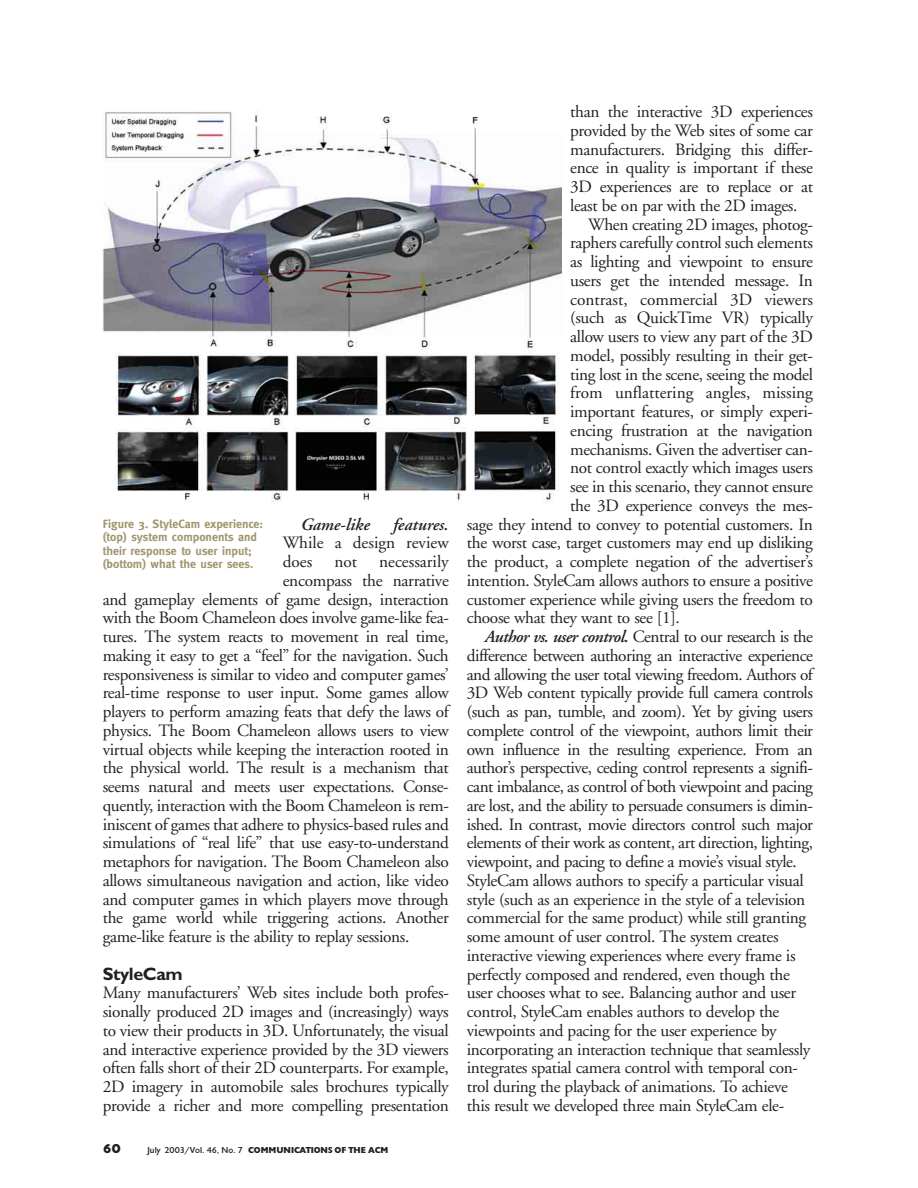
<style>
.page{position:relative;width:918px;height:1188px;background:#fff}
.page>*{position:absolute;margin:0;border:0;box-sizing:border-box;transform-origin:0 0}
.t1{font:700 18px "Gill Sans";letter-spacing:-.02em;color:#231f20}
.t2{font:17.25px/18.8px "Adobe Garamond";letter-spacing:-.02em;color:#231f20;text-align:justify}
.t3{font:17.25px/18.8px "Adobe Garamond";color:#231f20}
.t4{font:italic 600 17.25px "Adobe Garamond";color:#231f20}
.t5{font:900 13.5px "Gill";color:#231f20}
.t6{font:700 12px/13.5px "Meta";color:#9e966e}
.t7{font:900 9px "Gill";color:#231f20}
.s1{font-weight:400}
.s2{font-weight:600;font-style:italic}
</style>
<div class="page">
<img style="left:103px;top:112px;width:458px;height:391px">
<p class="t4" style="left:301px;top:517px;width:70px">Game-like</p>
<p class="t4" style="left:393px;top:517px;width:57px">features.</p>
<p class="t3" style="left:283px;top:535px;width:168px">While a design review does</p>
<p class="t6" style="left:103px;top:518px;width:162px">Figure 3. StyleCam experience: (top) system components and their response to user input; (bottom) what the user sees.</p>
<p class="t2" style="left:334px;top:554px;width:24px">not</p>
<p class="t3" style="left:379px;top:554px;width:71px">necessarily</p>
<p class="t2" style="left:283px;top:572px;width:168px">encompass the narrative</p>
<p class="t2" style="left:103px;top:591px;width:348px">and gameplay elements of game design, interaction</p>
<p class="t2" style="left:103px;top:610px;width:348px">with the Boom Chameleon does involve game-like fea-</p>
<p class="t2" style="left:103px;top:629px;width:348px">tures. The system reacts to movement in real time,</p>
<p class="t2" style="left:103px;top:647px;width:348px">making it easy to get a “feel” for the navigation. Such</p>
<p class="t2" style="left:103px;top:666px;width:348px">responsiveness is similar to video and computer games’</p>
<p class="t2" style="left:103px;top:685px;width:348px">real-time response to user input. Some games allow</p>
<p class="t2" style="left:103px;top:704px;width:348px">players to perform amazing feats that defy the laws of</p>
<p class="t2" style="left:103px;top:723px;width:348px">physics. The Boom Chameleon allows users to view</p>
<p class="t2" style="left:103px;top:741px;width:348px">virtual objects while keeping the interaction rooted in</p>
<p class="t2" style="left:103px;top:760px;width:348px">the physical world. The result is a mechanism that</p>
<p class="t2" style="left:103px;top:779px;width:348px">seems natural and meets user expectations. Conse-</p>
<p class="t2" style="left:103px;top:798px;width:348px">quently, interaction with the Boom Chameleon is rem-</p>
<p class="t2" style="left:103px;top:816px;width:348px">iniscent of games that adhere to physics-based rules and</p>
<p class="t2" style="left:103px;top:835px;width:348px">simulations of “real life” that use easy-to-understand</p>
<p class="t2" style="left:103px;top:854px;width:348px">metaphors for navigation. The Boom Chameleon also</p>
<p class="t2" style="left:103px;top:873px;width:348px">allows simultaneous navigation and action, like video</p>
<p class="t2" style="left:103px;top:891px;width:348px">and computer games in which players move through</p>
<p class="t2" style="left:103px;top:910px;width:348px">the game world while triggering actions. Another</p>
<p class="t2" style="left:103px;top:929px;width:308px">game-like feature is the ability to replay sessions.</p>
<p class="t1" style="left:103px;top:967px;width:82px">StyleCam</p>
<p class="t2" style="left:103px;top:985px;width:348px">Many manufacturers’ Web sites include both profes&shy;sionally produced 2D images and (increasingly) ways to view their products in 3D. Unfortunately, the visual and interactive experience provided by the 3D viewers often falls short of their 2D counterparts. For example, 2D imagery in automobile sales brochures typically provide a richer and more compelling presentation</p>
<p class="t5" style="left:103px;top:1144px;width:19px">60</p>
<p class="t7" style="left:147px;top:1147px;width:243px"><span class="s1">July 2003/Vol. 46, No. 7</span> COMMUNICATIONS OF THE ACM</p>
<p class="t2" style="left:570px;top:104px;width:244px">than the interactive 3D experiences</p>
<p class="t2" style="left:570px;top:122px;width:244px">provided by the Web sites of some car</p>
<p class="t2" style="left:570px;top:141px;width:244px">manufacturers. Bridging this differ-</p>
<p class="t2" style="left:570px;top:160px;width:244px">ence in quality is important if these</p>
<p class="t2" style="left:570px;top:179px;width:244px">3D experiences are to replace or at</p>
<p class="t2" style="left:570px;top:198px;width:229px">least be on par with the 2D images.</p>
<p class="t2" style="left:588px;top:216px;width:226px">When creating 2D images, photog-</p>
<p class="t2" style="left:570px;top:235px;width:244px">raphers carefully control such elements</p>
<p class="t2" style="left:570px;top:254px;width:244px">as lighting and viewpoint to ensure</p>
<p class="t2" style="left:570px;top:273px;width:244px">users get the intended message. In</p>
<p class="t3" style="left:570px;top:291px;width:244px">contrast, commercial 3D viewers</p>
<p class="t2" style="left:570px;top:310px;width:244px">(such as QuickTime VR) typically</p>
<p class="t2" style="left:570px;top:329px;width:244px">allow users to view any part of the 3D</p>
<p class="t2" style="left:570px;top:348px;width:244px">model, possibly resulting in their get-</p>
<p class="t2" style="left:570px;top:366px;width:244px">ting lost in the scene, seeing the model</p>
<p class="t3" style="left:570px;top:385px;width:244px">from unflattering angles, missing</p>
<p class="t2" style="left:570px;top:404px;width:244px">important features, or simply experi-</p>
<p class="t2" style="left:570px;top:423px;width:244px">encing frustration at the navigation</p>
<p class="t2" style="left:570px;top:441px;width:244px">mechanisms. Given the advertiser can-</p>
<p class="t2" style="left:570px;top:460px;width:244px">not control exactly which images users</p>
<p class="t2" style="left:570px;top:479px;width:244px">see in this scenario, they cannot ensure</p>
<p class="t2" style="left:570px;top:498px;width:244px">the 3D experience conveys the mes-</p>
<p class="t2" style="left:467px;top:516px;width:348px">sage they intend to convey to potential customers. In</p>
<p class="t2" style="left:467px;top:535px;width:348px">the worst case, target customers may end up disliking</p>
<p class="t2" style="left:467px;top:554px;width:348px">the product, a complete negation of the advertiser’s</p>
<p class="t2" style="left:467px;top:573px;width:348px">intention. StyleCam allows authors to ensure a positive</p>
<p class="t2" style="left:467px;top:591px;width:348px">customer experience while giving users the freedom to</p>
<p class="t2" style="left:467px;top:610px;width:215px">choose what they want to see [1].</p>
<p class="t2" style="left:485px;top:629px;width:330px"><span class="s2">Author vs. user control.</span> Central to our research is the</p>
<p class="t2" style="left:467px;top:648px;width:348px">difference between authoring an interactive experience</p>
<p class="t2" style="left:467px;top:666px;width:348px">and allowing the user total viewing freedom. Authors of</p>
<p class="t2" style="left:467px;top:685px;width:348px">3D Web content typically provide full camera controls</p>
<p class="t2" style="left:467px;top:704px;width:348px">(such as pan, tumble, and zoom). Yet by giving users</p>
<p class="t2" style="left:467px;top:723px;width:348px">complete control of the viewpoint, authors limit their</p>
<p class="t2" style="left:467px;top:741px;width:348px">own influence in the resulting experience. From an</p>
<p class="t2" style="left:467px;top:760px;width:348px">author’s perspective, ceding control represents a signifi-</p>
<p class="t2" style="left:467px;top:779px;width:348px">cant imbalance, as control of both viewpoint and pacing</p>
<p class="t2" style="left:467px;top:798px;width:348px">are lost, and the ability to persuade consumers is dimin-</p>
<p class="t2" style="left:467px;top:816px;width:348px">ished. In contrast, movie directors control such major</p>
<p class="t2" style="left:467px;top:835px;width:348px">elements of their work as content, art direction, lighting,</p>
<p class="t2" style="left:467px;top:854px;width:332px">viewpoint, and pacing to define a movie’s visual style.</p>
<p class="t2" style="left:467px;top:873px;width:338px">StyleCam allows authors to specify a particular visual</p>
<p class="t2" style="left:467px;top:891px;width:340px">style (such as an experience in the style of a television</p>
<p class="t2" style="left:467px;top:910px;width:341px">commercial for the same product) while still granting</p>
<p class="t2" style="left:467px;top:929px;width:313px">some amount of user control. The system creates</p>
<p class="t2" style="left:467px;top:948px;width:330px">interactive viewing experiences where every frame is</p>
<p class="t2" style="left:467px;top:966px;width:325px">perfectly composed and rendered, even though the</p>
<p class="t2" style="left:467px;top:985px;width:331px">user chooses what to see. Balancing author and user</p>
<p class="t2" style="left:467px;top:1004px;width:314px">control, StyleCam enables authors to develop the</p>
<p class="t2" style="left:467px;top:1023px;width:312px">viewpoints and pacing for the user experience by</p>
<p class="t2" style="left:467px;top:1041px;width:345px">incorporating an interaction technique that seamlessly</p>
<p class="t2" style="left:467px;top:1060px;width:333px">integrates spatial camera control with temporal con-</p>
<p class="t2" style="left:467px;top:1079px;width:323px">trol during the playback of animations. To achieve</p>
<p class="t2" style="left:467px;top:1098px;width:319px">this result we developed three main StyleCam ele-</p>
</div>
